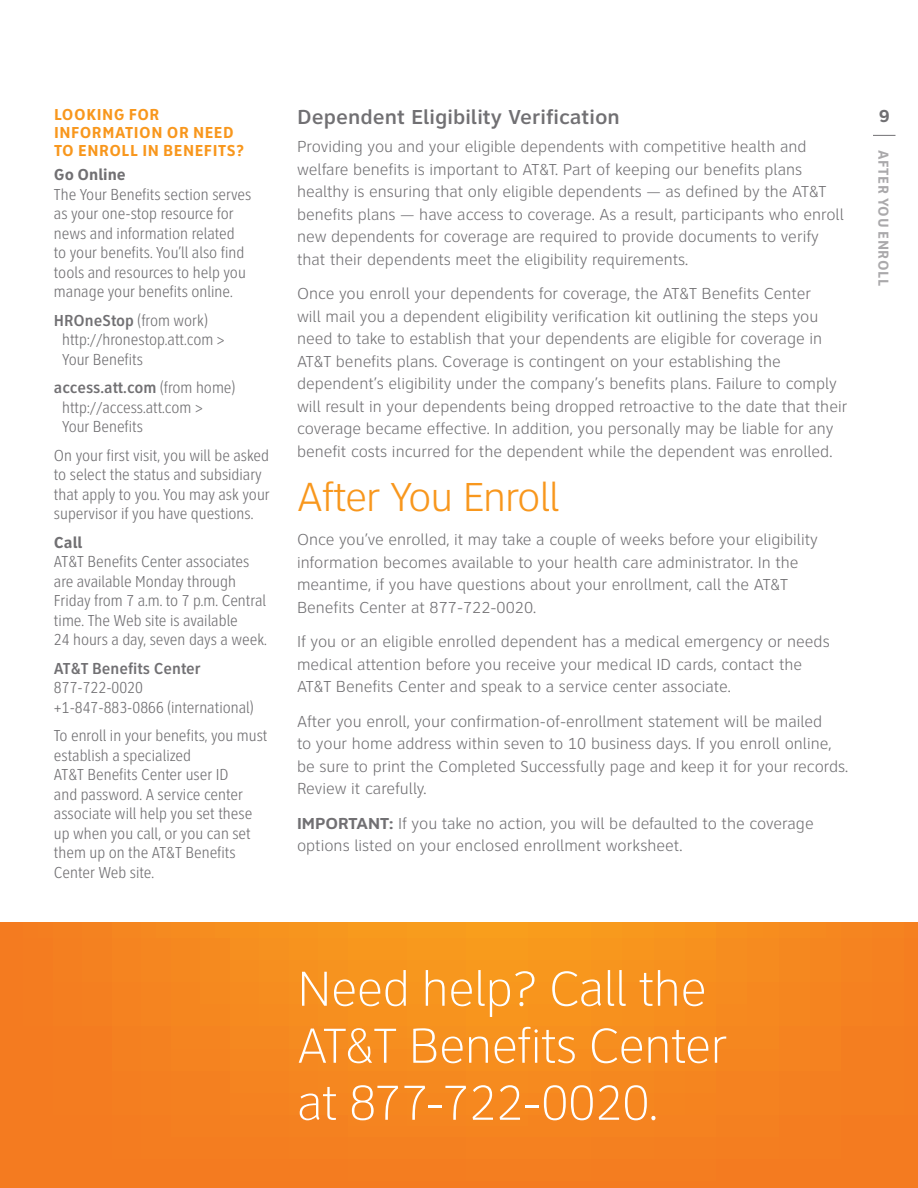
<style>
.page{position:relative;width:918px;height:1188px;background:#fff}
.page>*{position:absolute;margin:0;border:0;box-sizing:border-box;transform-origin:0 0}
.t1{font:100 51px/57px "Clearview ATTSP";letter-spacing:-.02em;color:#fff}
.t2{font:300 42px "Clearview ATT";letter-spacing:-.025em;color:#f8971d}
.t3{font:500 21px "Clearview ATTSP";color:#717073}
.t4{font:700 18px "Clearview ATT";color:#717073}
.t5{font:300 16.5px/22.5px "Clearview ATT";color:#717073}
.t6{font:300 condensed 16.5px/19.5px "Clearview ATTSP";color:#717073}
.t7{font:700 condensed 16.5px/18px "Clearview ATTSP";letter-spacing:.035em;color:#f8971d}
.t8{font:500 condensed 16.5px "Clearview ATTSP";color:#717073}
.t9{font:700 condensed 16.5px "Clearview ATTSP";color:#717073}
.t10{font:700 condensed 15px "Clearview ATTSP";color:#aaa9ab}
.s1{font-weight:500}
.s2{font-weight:700}
</style>
<div class="page">
<svg style="left:873px;top:135px;width:23px;height:1px"></svg>
<svg style="left:0;top:922px;width:918px;height:266px;background:#f5851f"></svg>
<p class="t7" style="left:54px;top:106px;width:192px;text-indent:75px">FOR<br>INFORMATION OR NEED<br>TO ENROLL IN BENEFITS?</p>
<p class="t9" style="left:54px;top:165px;width:73px">GO ONLINE</p>
<p class="t6" style="left:54px;top:185px;width:199px">The Your Benefits section serves as your one-stop resource for news and information related<br>to your benefits. You’ll also find tools and resources to help you manage your benefits online.</p>
<p class="t6" style="left:62px;top:311px;width:164px;text-indent:-8px"><span class="s1">HROneStop</span> (from work) http://hronestop.att.com &gt;<br>Your Benefits</p>
<p class="t6" style="left:62px;top:378px;width:175px;text-indent:-8px"><span class="s1">access.att.com</span> (from home) http://access.att.com &gt;<br>Your Benefits</p>
<p class="t6" style="left:54px;top:446px;width:217px">On your first visit, you will be asked to select the status and subsidiary that apply to you. You may ask your supervisor if you have questions.</p>
<p class="t9" style="left:54px;top:533px;width:30px">CALL</p>
<p class="t6" style="left:54px;top:552px;width:214px">AT&amp;T Benefits Center associates are available Monday through<br>Friday from 7 a.m. to 7 p.m. Central time. The Web site is available<br>24 hours a day, seven days a week.</p>
<p class="t8" style="left:54px;top:659px;width:148px">AT&amp;T Benefits Center</p>
<p class="t6" style="left:54px;top:678px;width:201px">877-722-0020 +1-847-883-0866 (international)</p>
<p class="t6" style="left:54px;top:726px;width:215px">To enroll in your benefits, you must establish a specialized<br>AT&amp;T Benefits Center user ID<br>and password. A service center associate will help you set these up when you call, or you can set them up on the AT&amp;T Benefits<br>Center Web site.</p>
<p class="t7" style="left:54px;top:106px;width:19px">LOOKING</p>
<p class="t3" style="left:297px;top:105px;width:324px">Dependent Eligibility Verification</p>
<p class="t5" style="left:297px;top:136px;width:548px">Providing you and your eligible dependents with competitive health and welfare benefits is important to AT&amp;T. Part of keeping our benefits plans healthy is ensuring that only eligible dependents — as defined by the AT&amp;T benefits plans — have access to coverage. As a result, participants who enroll new dependents for coverage are required to provide documents to verify that their dependents meet the eligibility requirements.</p>
<p class="t5" style="left:297px;top:283px;width:552px">Once you enroll your dependents for coverage, the AT&amp;T Benefits Center<br>will mail you a dependent eligibility verification kit outlining the steps you need to take to establish that your dependents are eligible for coverage in AT&amp;T benefits plans. Coverage is contingent on your establishing the dependent’s eligibility under the company’s benefits plans. Failure to comply will result in your dependents being dropped retroactive to the date that their coverage became effective. In addition, you personally may be liable for any benefit costs incurred for the dependent while the dependent was enrolled.</p>
<h2 class="t2" style="left:297px;top:474px;width:264px">After You Enroll</h2>
<p class="t5" style="left:297px;top:529px;width:522px">Once you’ve enrolled, it may take a couple of weeks before your eligibility information becomes available to your health care administrator. In the meantime, if you have questions about your enrollment, call the AT&amp;T Benefits Center at 877-722-0020.</p>
<p class="t5" style="left:297px;top:631px;width:534px">If you or an eligible enrolled dependent has a medical emergency or needs medical attention before you receive your medical ID cards, contact the<br>AT&amp;T Benefits Center and speak to a service center associate.</p>
<p class="t5" style="left:297px;top:710px;width:553px">After you enroll, your confirmation-of-enrollment statement will be mailed<br>to your home address within seven to 10 business days. If you enroll online, be sure to print the Completed Successfully page and keep it for your records.<br>Review it carefully.</p>
<p class="t5" style="left:297px;top:812px;width:518px"><span class="s2">IMPORTANT:</span> If you take no action, you will be defaulted to the coverage options listed on your enclosed enrollment worksheet.</p>
<p class="t4" style="left:879px;top:105px;width:13px">9</p>
<p class="t10" style="left:892px;top:150px;width:99px;rotate:90deg">AFTER YOU ENRO</p>
<p class="t10" style="left:892px;top:271px;width:17px;rotate:90deg">LL</p>
<h1 class="t1" style="left:297px;top:961px;width:432px">Need help? Call the<br>AT&amp;T Benefits Center at 877-722-0020.</h1>
</div>
